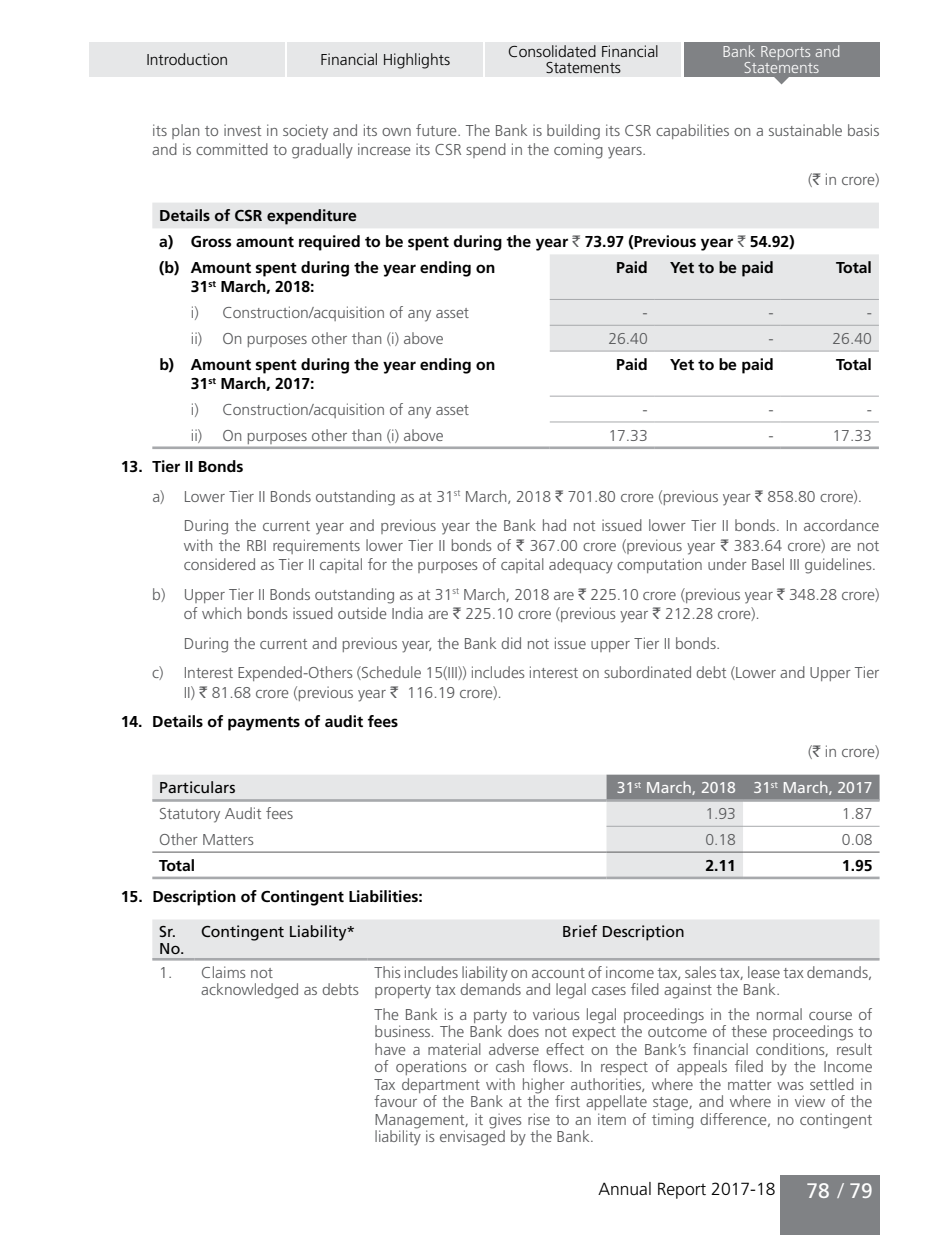
<style>
.page{position:relative;width:949px;height:1235px;background:#fff}
.page>*{position:absolute;margin:0;border:0;box-sizing:border-box;transform-origin:0 0}
.t1{font:21px "Frutiger LT Std";color:#fff}
.t2{font:300 17.5px "Frutiger LT Std";color:#000}
.t3{font:300 15.75px/17.5px "Frutiger LT Std";color:#58595b}
.t4{font:700 15.75px/25.9px "Frutiger LT Std";color:#000}
.t5{font:300 15.75px/15.8px "Frutiger LT Std";color:#000;text-align:center}
.t6{font:15.75px/17.5px "Frutiger LT Std";color:#000}
.t7{font:15.75px "Frutiger LT Std";color:#fff}
.t8{font:300 15.75px/15.8px "Frutiger LT Std";color:#fff;text-align:center}
.s1{font-family:"Rupee Foradian";font-weight:400}
.s2{font-family:"Rupee Foradian";font-weight:400;color:#58595b}
.s3{font-weight:300}
</style>
<div class="page">
<div style="left:89px;top:42px;width:196px;height:34px;background:#e6e7e8"></div>
<div style="left:287px;top:42px;width:196px;height:34px;background:#e6e7e8"></div>
<div style="left:485px;top:42px;width:196px;height:34px;background:#e6e7e8"></div>
<div style="left:683px;top:42px;width:196px;height:34px;background:#808285"></div>
<svg style="left:773px;top:76px;width:17px;height:8px"></svg>
<div style="left:780px;top:1175px;width:99px;height:60px;background:#808285"></div>
<svg style="left:152px;top:203px;width:727px;height:148px"></svg>
<hr style="left:550px;top:325px;width:105px;height:1px;background:#a7a9ac">
<hr style="left:655px;top:325px;width:126px;height:1px;background:#a7a9ac">
<hr style="left:781px;top:325px;width:98px;height:1px;background:#a7a9ac">
<hr style="left:550px;top:299px;width:105px;height:1px;background:#a7a9ac">
<hr style="left:655px;top:299px;width:126px;height:1px;background:#a7a9ac">
<hr style="left:781px;top:299px;width:98px;height:1px;background:#a7a9ac">
<hr style="left:550px;top:351px;width:105px;height:1px;background:#a7a9ac">
<hr style="left:655px;top:351px;width:126px;height:1px;background:#a7a9ac">
<hr style="left:781px;top:351px;width:98px;height:1px;background:#a7a9ac">
<hr style="left:152px;top:446px;width:398px;height:3px;background:#a7a9ac">
<hr style="left:550px;top:446px;width:105px;height:3px;background:#a7a9ac">
<hr style="left:655px;top:446px;width:126px;height:3px;background:#a7a9ac">
<hr style="left:781px;top:446px;width:98px;height:3px;background:#a7a9ac">
<hr style="left:550px;top:421px;width:105px;height:1px;background:#a7a9ac">
<hr style="left:655px;top:421px;width:126px;height:1px;background:#a7a9ac">
<hr style="left:781px;top:421px;width:98px;height:1px;background:#a7a9ac">
<hr style="left:550px;top:396px;width:105px;height:1px;background:#a7a9ac">
<hr style="left:655px;top:396px;width:126px;height:1px;background:#a7a9ac">
<hr style="left:781px;top:396px;width:98px;height:1px;background:#a7a9ac">
<svg style="left:152px;top:775px;width:591px;height:101px"></svg>
<div style="left:606px;top:775px;width:273px;height:24px;background:#808285"></div>
<hr style="left:606px;top:826px;width:137px;height:1px;background:#a7a9ac">
<hr style="left:743px;top:826px;width:136px;height:1px;background:#a7a9ac">
<hr style="left:152px;top:799px;width:454px;height:3px;background:#a7a9ac">
<hr style="left:606px;top:799px;width:137px;height:3px;background:#a7a9ac">
<hr style="left:743px;top:799px;width:136px;height:3px;background:#a7a9ac">
<hr style="left:152px;top:852px;width:454px;height:1px;background:#58595b">
<hr style="left:606px;top:852px;width:137px;height:1px;background:#58595b">
<hr style="left:743px;top:852px;width:136px;height:1px;background:#58595b">
<hr style="left:152px;top:876px;width:454px;height:3px;background:#a7a9ac">
<hr style="left:606px;top:876px;width:137px;height:3px;background:#a7a9ac">
<hr style="left:743px;top:876px;width:136px;height:3px;background:#a7a9ac">
<div style="left:152px;top:919px;width:727px;height:39px;background:#e6e7e8"></div>
<hr style="left:152px;top:958px;width:42px;height:2px;background:#a7a9ac">
<hr style="left:194px;top:958px;width:173px;height:2px;background:#a7a9ac">
<hr style="left:367px;top:958px;width:512px;height:2px;background:#a7a9ac">
<p class="t5" style="left:146px;top:52px;width:83px">Introduction</p>
<p class="t5" style="left:321px;top:52px;width:131px">Financial Highlights</p>
<p class="t8" style="left:722px;top:44px;width:120px">Bank Reports and<br>Statements</p>
<p class="t5" style="left:508px;top:44px;width:152px">Consolidated Financial<br>Statements</p>
<p class="t3" style="left:152px;top:121px;width:729px;line-height:19.2px">its plan to invest in society and its own future. The Bank is building its CSR capabilities on a sustainable basis and is committed to gradually increase its CSR spend in the coming years.</p>
<p class="t3" style="left:808px;top:171px;width:73px">(<span class="s1">`</span> in crore)</p>
<p class="t4" style="left:159px;top:203px;width:637px">Details of CSR expenditure<br>a) Gross amount required to be spent during the year <span class="s2">`</span> 73.97 (Previous year <span class="s2">`</span> 54.92) (b) Amount spent during the year ending on</p>
<p class="t4" style="left:191px;top:274px;width:125px">31<sup>st</sup> March, 2018:</p>
<p class="t4" style="left:616px;top:255px;width:33px">Paid</p>
<p class="t4" style="left:670px;top:255px;width:105px">Yet to be paid</p>
<p class="t4" style="left:836px;top:255px;width:37px">Total</p>
<p class="t3" style="left:191px;top:304px;width:280px">i) Construction/acquisition of any asset</p>
<p class="t3" style="left:642px;top:304px;width:7px">-</p>
<p class="t3" style="left:768px;top:304px;width:7px">-</p>
<p class="t3" style="left:866px;top:304px;width:7px">-</p>
<p class="t3" style="left:191px;top:330px;width:254px">ii) On purposes other than (i) above</p>
<p class="t3" style="left:608px;top:330px;width:41px">26.40</p>
<p class="t3" style="left:768px;top:330px;width:7px">-</p>
<p class="t3" style="left:832px;top:330px;width:41px">26.40</p>
<p class="t4" style="left:191px;top:355px;width:306px;line-height:19.2px;text-indent:-32px">b) Amount spent during the year ending on<br>31<sup>st</sup> March, 2017:</p>
<p class="t4" style="left:616px;top:352px;width:33px">Paid</p>
<p class="t4" style="left:670px;top:352px;width:105px">Yet to be paid</p>
<p class="t4" style="left:836px;top:352px;width:37px">Total</p>
<p class="t3" style="left:191px;top:401px;width:280px">i) Construction/acquisition of any asset</p>
<p class="t3" style="left:642px;top:401px;width:7px">-</p>
<p class="t3" style="left:768px;top:401px;width:7px">-</p>
<p class="t3" style="left:866px;top:401px;width:7px">-</p>
<p class="t3" style="left:191px;top:427px;width:254px">ii) On purposes other than (i) above</p>
<p class="t3" style="left:608px;top:427px;width:41px">17.33</p>
<p class="t3" style="left:768px;top:427px;width:7px">-</p>
<p class="t3" style="left:832px;top:427px;width:41px">17.33</p>
<p class="t4" style="left:121px;top:453px;width:124px">13. Tier II Bonds</p>
<p class="t3" style="left:152px;top:488px;width:711px">a) Lower Tier II Bonds outstanding as at 31<sup>st</sup> March, 2018 <span class="s1">`</span> 701.80 crore (previous year <span class="s1">`</span> 858.80 crore).</p>
<p class="t3" style="left:184px;top:517px;width:697px">During the current year and previous year the Bank had not issued lower Tier II bonds. In accordance</p>
<p class="t3" style="left:184px;top:536px;width:697px;line-height:19.2px">with the RBI requirements lower Tier II bonds of <span class="s1">`</span> 367.00 crore (previous year <span class="s1">`</span> 383.64 crore) are not considered as Tier II capital for the purposes of capital adequacy computation under Basel III guidelines.</p>
<p class="t3" style="left:184px;top:585px;width:697px;line-height:19.2px;text-indent:-31px">b) Upper Tier II Bonds outstanding as at 31<sup>st</sup> March, 2018 are <span class="s1">`</span> 225.10 crore (previous year <span class="s1">`</span> 348.28 crore) of which bonds issued outside India are <span class="s1">`</span> 225.10 crore (previous year <span class="s1">`</span> 212.28 crore).</p>
<p class="t3" style="left:152px;top:628px;width:729px;line-height:29.8px;text-indent:32px">During the current and previous year, the Bank did not issue upper Tier II bonds.<br>c) Interest Expended-Others (Schedule 15(III)) includes interest on subordinated debt (Lower and Upper Tier</p>
<p class="t3" style="left:184px;top:684px;width:320px">II) <span class="s1">`</span> 81.68 crore (previous year <span class="s1">`</span> 116.19 crore).</p>
<p class="t4" style="left:121px;top:709px;width:279px">14. Details of payments of audit fees</p>
<p class="t3" style="left:808px;top:743px;width:73px">(<span class="s1">`</span> in crore)</p>
<p class="t6" style="left:159px;top:779px;width:78px">Particulars</p>
<p class="t7" style="left:617px;top:779px;width:257px">31<sup>st</sup> March, 2018 31<sup>st</sup> March, 2017</p>
<p class="t3" style="left:159px;top:805px;width:135px">Statutory Audit fees</p>
<p class="t3" style="left:705px;top:805px;width:32px">1.93</p>
<p class="t3" style="left:842px;top:805px;width:32px">1.87</p>
<p class="t3" style="left:159px;top:831px;width:96px">Other Matters</p>
<p class="t3" style="left:705px;top:831px;width:32px">0.18</p>
<p class="t3" style="left:842px;top:831px;width:32px">0.08</p>
<p class="t4" style="left:159px;top:852px;width:37px">Total</p>
<p class="t4" style="left:705px;top:852px;width:32px">2.11</p>
<p class="t4" style="left:842px;top:852px;width:32px">1.95</p>
<p class="t4" style="left:121px;top:883px;width:303px">15. Description of Contingent Liabilities:</p>
<p class="t6" style="left:159px;top:922px;width:27px">Sr.<br>No.</p>
<p class="t6" style="left:201px;top:922px;width:156px">Contingent Liability*</p>
<p class="t6" style="left:562px;top:922px;width:124px">Brief Description</p>
<p class="t3" style="left:201px;top:964px;width:159px;text-indent:-42px">1. Claims not acknowledged as debts</p>
<p class="t3" style="left:374px;top:964px;width:499px">This includes liability on account of income tax, sales tax, lease tax demands, property tax demands and legal cases filed against the Bank.</p>
<p class="t3" style="left:374px;top:1006px;width:499px;text-align:justify">The Bank is a party to various legal proceedings in the normal course of business. The Bank does not expect the outcome of these proceedings to have a material adverse effect on the Bank’s financial conditions, result of operations or cash flows. In respect of appeals filed by the Income Tax department with higher authorities, where the matter was settled in favour of the Bank at the first appellate stage, and where in view of the Management, it gives rise to an item of timing difference, no contingent liability is envisaged by the Bank.</p>
<p class="t2" style="left:598px;top:1179px;width:179px">Annual Report 2017-18</p>
<h1 class="t1" style="left:806px;top:1178px;width:68px">78 <span class="s3">/</span> 79</h1>
</div>
